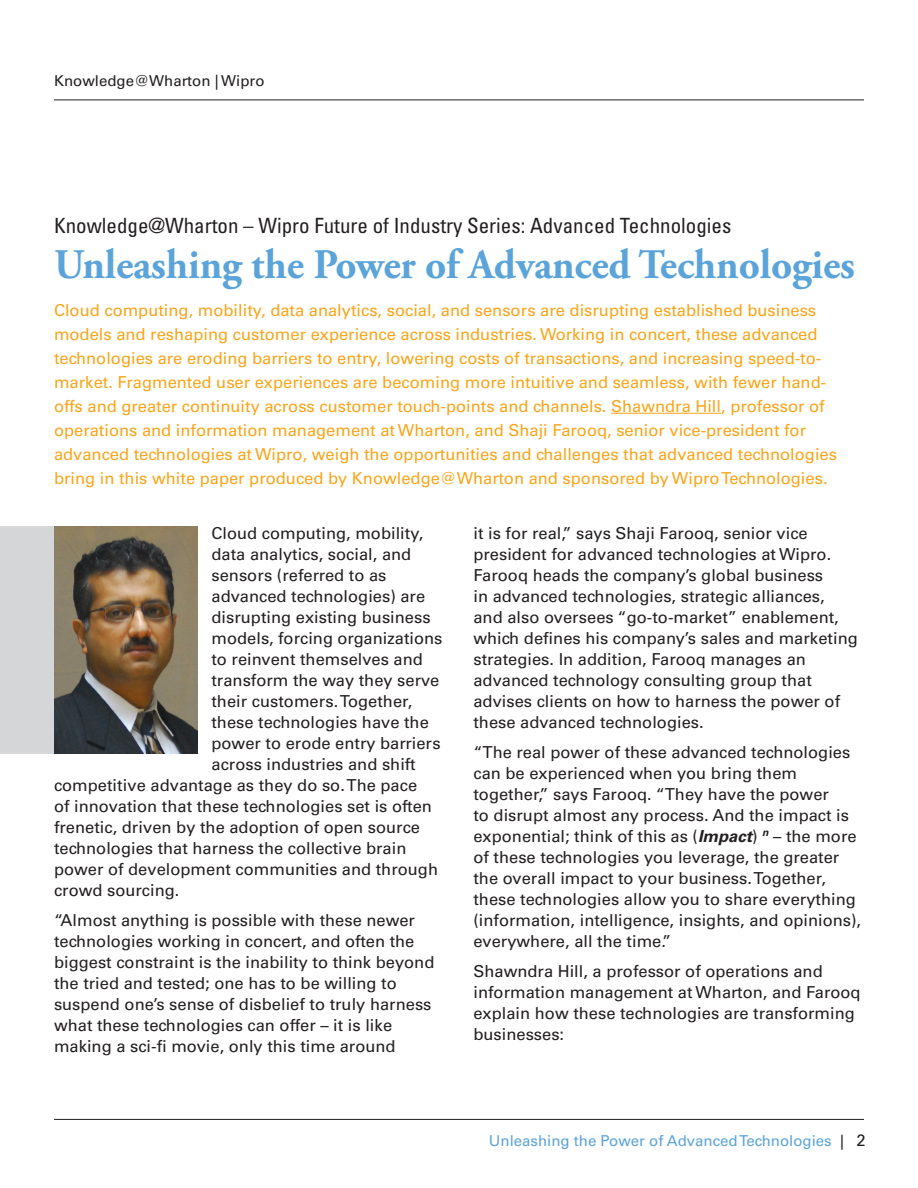
<style>
.page{position:relative;width:918px;height:1188px;background:#fff}
.page>*{position:absolute;margin:0;border:0;box-sizing:border-box;transform-origin:0 0}
.Article_title{font:700 42px "Adobe Garamond Pro";letter-spacing:-.005em;color:#5ba4d9}
.Article_title-2{font:condensed 21px "Univers";color:#231f20}
.body_copy{font:16.5px/21px "Univers";color:#231f20}
.intro_parag{font:16.5px/24px "Univers";color:#f9a51b}
.body_copy-2{font:15px "Univers";color:#5ba4d9}
.t1{font:15px "Univers";color:#231f20}
.s1{font-weight:700;font-style:italic}
.s2{color:#231f20}
.s3{font-size:16.5px;color:#231f20}
</style>
<div class="page">
<hr style="left:54px;top:1119px;width:810px;height:1px;background:#231f20">
<hr style="left:54px;top:100px;width:810px;height:1px;background:#231f20">
<div style="left:0;top:527px;width:54px;height:227px;background:#d5d6d8"></div>
<hr style="left:611px;top:413px;width:110px;height:1px;background:#f9a51b">
<img style="left:54px;top:527px;width:143px;height:227px">
<p class="t1" style="left:54px;top:72px;width:212px">Knowledge@Wharton | Wipro</p>
<p class="Article_title-2" style="left:54px;top:212px;width:679px">Knowledge@Wharton – Wipro Future of Industry Series: Advanced Technologies</p>
<p class="Article_title" style="left:54px;top:240px;width:802px">Unleashing the Power of Advanced Technologies</p>
<p class="intro_parag" style="left:54px;top:298px;width:785px">Cloud computing, mobility, data analytics, social, and sensors are disrupting established business models and reshaping customer experience across industries. Working in concert, these advanced technologies are eroding barriers to entry, lowering costs of transactions, and increasing speed-to&shy;market. Fragmented user experiences are becoming more intuitive and seamless, with fewer hand&shy;offs and greater continuity across customer touch-points and channels. Shawndra Hill, professor of operations and information management at Wharton, and Shaji Farooq, senior vice-president for advanced technologies at Wipro, weigh the opportunities and challenges that advanced technologies bring in this white paper produced by Knowledge@Wharton and sponsored by Wipro Technologies.</p>
<p class="body_copy" style="left:473px;top:523px;width:386px">it is for real,” says Shaji Farooq, senior vice president for advanced technologies at Wipro.<br>Farooq heads the company’s global business<br>in advanced technologies, strategic alliances, and also oversees “go-to-market” enablement, which defines his company’s sales and marketing strategies. In addition, Farooq manages an advanced technology consulting group that advises clients on how to harness the power of these advanced technologies.</p>
<p class="body_copy" style="left:473px;top:742px;width:389px">“The real power of these advanced technologies can be experienced when you bring them together,” says Farooq. “They have the power<br>to disrupt almost any process. And the impact is exponential; think of this as (<span class="s1">Impact</span>) <sup>n</sup> – the more of these technologies you leverage, the greater the overall impact to your business. Together, these technologies allow you to share everything (information, intelligence, insights, and opinions), everywhere, all the time.”</p>
<p class="body_copy" style="left:473px;top:961px;width:389px">Shawndra Hill, a professor of operations and information management at Wharton, and Farooq explain how these technologies are transforming businesses:</p>
<p class="body_copy" style="left:212px;top:523px;width:213px">Cloud computing, mobility,</p>
<p class="body_copy" style="left:212px;top:544px;width:201px">data analytics, social, and</p>
<p class="body_copy" style="left:212px;top:565px;width:177px">sensors (referred to as</p>
<p class="body_copy" style="left:212px;top:586px;width:215px">advanced technologies) are</p>
<p class="body_copy" style="left:212px;top:607px;width:221px">disrupting existing business</p>
<p class="body_copy" style="left:212px;top:628px;width:233px">models, forcing organizations</p>
<p class="body_copy" style="left:212px;top:649px;width:213px">to reinvent themselves and</p>
<p class="body_copy" style="left:212px;top:670px;width:229px">transform the way they serve</p>
<p class="body_copy" style="left:212px;top:691px;width:202px">their customers. Together,</p>
<p class="body_copy" style="left:212px;top:712px;width:219px">these technologies have the</p>
<p class="body_copy" style="left:212px;top:733px;width:231px">power to erode entry barriers</p>
<p class="body_copy" style="left:212px;top:754px;width:206px">across industries and shift</p>
<p class="body_copy" style="left:54px;top:775px;width:365px">competitive advantage as they do so. The pace</p>
<p class="body_copy" style="left:54px;top:796px;width:380px">of innovation that these technologies set is often</p>
<p class="body_copy" style="left:54px;top:817px;width:368px">frenetic, driven by the adoption of open source</p>
<p class="body_copy" style="left:54px;top:838px;width:354px">technologies that harness the collective brain</p>
<p class="body_copy" style="left:54px;top:859px;width:386px">power of development communities and through</p>
<p class="body_copy" style="left:54px;top:880px;width:127px">crowd sourcing.</p>
<p class="body_copy" style="left:54px;top:910px;width:382px">“Almost anything is possible with these newer technologies working in concert, and often the biggest constraint is the inability to think beyond the tried and tested; one has to be willing to suspend one’s sense of disbelief to truly harness what these technologies can offer – it is like making a sci-fi movie, only this time around</p>
<p class="body_copy-2" style="left:489px;top:1132px;width:378px">Unleashing the Power of Advanced Technologies <span class="s2">|</span> <span class="s3">2</span></p>
</div>
